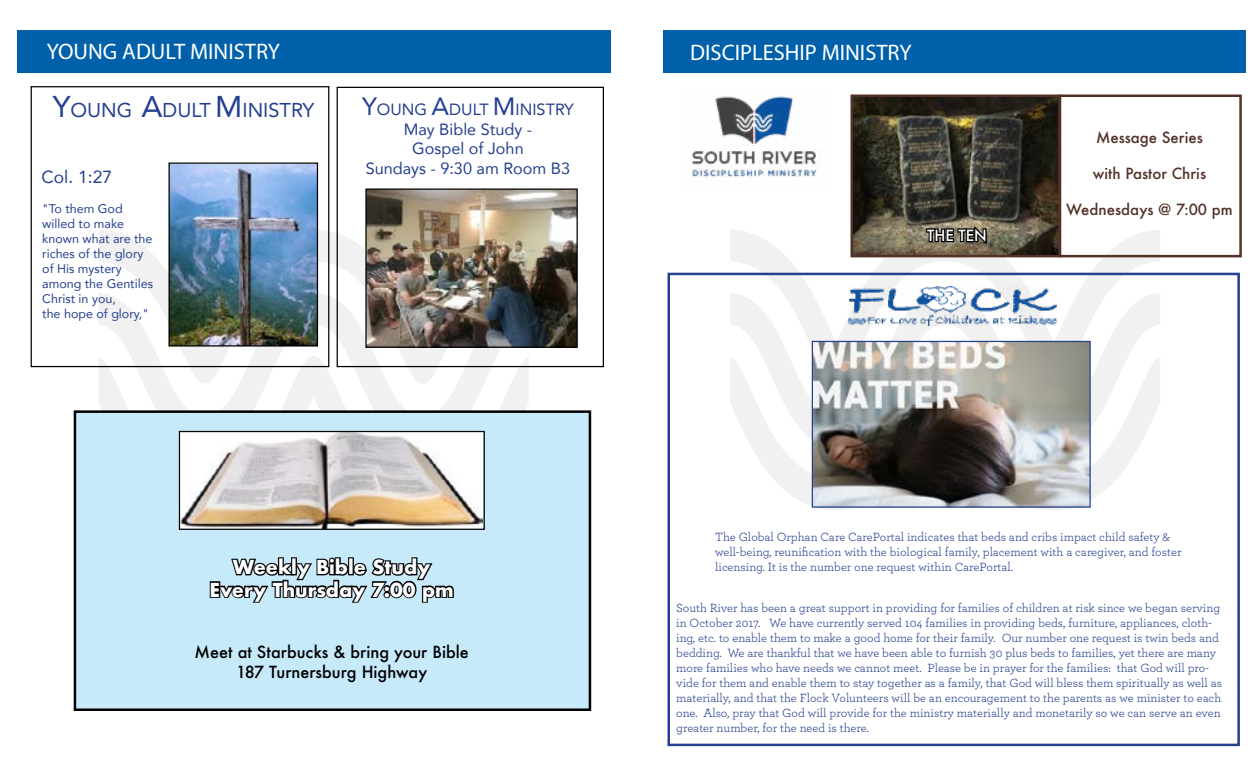
<style>
.page{position:relative;width:1260px;height:765px;background:#fff}
.page>*{position:absolute;margin:0;border:0;box-sizing:border-box;transform-origin:0 0}
.t1{font:22.5px "Myriad Pro";color:#fff}
.t2{font:20px "Avenir";color:#25408f}
.t3{font:700 18.75px/22.5px "Futura";color:#fff;text-align:center}
.t4{font:17.5px "Avenir";color:#25408f}
.t5{font:16.25px/19.5px "Avenir";color:#25408f;text-align:center}
.t6{font:500 16.25px/19.5px "Futura";color:#000;text-align:center}
.t7{font:500 15px "Futura";color:#533129}
.t8{font:500 15px "Futura";color:#fff}
.t9{font:12.5px/15px "Archer";color:#25408f}
.t10{font:12.5px/15px "Avenir";color:#25408f}
.s1{font-size:30px}
.s2{font-size:25px}
</style>
<div class="page">
<svg style="left:99px;top:229px;width:266px;height:64px;fill:#f1f1f2"></svg>
<svg style="left:99px;top:293px;width:430px;height:117px;fill:#f4f4f5"></svg>
<svg style="left:730px;top:229px;width:430px;height:64px"></svg>
<svg style="left:752px;top:447px;width:387px;height:63px"></svg>
<svg style="left:730px;top:293px;width:430px;height:154px;fill:#f2f2f3"></svg>
<div style="left:663px;top:31px;width:583px;height:42px;background:#0061aa"></div>
<div style="left:17px;top:31px;width:593px;height:42px;background:#0061aa"></div>
<div style="left:31px;top:86px;width:298px;height:281px;border:1px solid #000"></div>
<img style="left:171px;top:165px;width:145px;height:180px">
<div style="left:169px;top:162px;width:149px;height:185px;border:1px solid #000"></div>
<div style="left:337px;top:87px;width:267px;height:280px;border:1px solid #000"></div>
<img style="left:367px;top:190px;width:209px;height:156px">
<div style="left:365px;top:188px;width:213px;height:160px;border:1px solid #000"></div>
<img style="left:854px;top:97px;width:204px;height:157px">
<div style="left:851px;top:94px;width:210px;height:163px;border:2px solid #533129"></div>
<div style="left:1059px;top:94px;width:183px;height:163px;border:2px solid #533129"></div>
<img style="left:692px;top:96px;width:130px;height:81px">
<svg style="left:925px;top:223px;width:63px;height:25px;background:#565041"></svg>
<div style="left:668px;top:273px;width:572px;height:473px;border:2px solid #25408f"></div>
<img style="left:848px;top:287px;width:208px;height:39px">
<div style="left:75px;top:412px;width:515px;height:298px;background:#c7eafb"></div>
<div style="left:74px;top:410px;width:517px;height:301px;border:2px solid #000"></div>
<img style="left:181px;top:433px;width:301px;height:95px">
<div style="left:179px;top:431px;width:306px;height:99px;border:1px solid #000"></div>
<svg style="left:209px;top:557px;width:245px;height:46px"></svg>
<img style="left:814px;top:343px;width:275px;height:163px">
<div style="left:812px;top:341px;width:279px;height:167px;border:1px solid #25408f"></div>
<h1 class="t1" style="left:47px;top:38px;width:235px">YOUNG ADULT MINISTRY</h1>
<h2 class="t2" style="left:53px;top:94px;width:263px"><span class="s1">Y</span>OUNG <span class="s1">A</span>DULT <span class="s1">M</span>INISTRY</h2>
<h3 class="t4" style="left:42px;top:163px;width:72px">Col. 1:27</h3>
<p class="t10" style="left:42px;top:201px;width:112px">"To them God willed to make known what are the riches of the glory of His mystery among the Gentiles<br>Christ in you,<br>the hope of glory,"</p>
<h3 class="t5" style="left:362px;top:99px;width:213px"><span class="s2">Y</span>OUNG <span class="s2">A</span>DULT <span class="s2">M</span>INISTRY<br>May Bible Study -<br>Gospel of John<br>Sundays - 9:30 am Room B3</h3>
<h3 class="t3" style="left:210px;top:556px;width:246px">Weekly Bible Study<br>Every Thursday 7:00 pm</h3>
<h3 class="t6" style="left:194px;top:642px;width:276px">Meet at Starbucks &amp; bring your Bible<br>187 Turnersburg Highway</h3>
<h1 class="t1" style="left:690px;top:39px;width:223px">DISCIPLESHIP MINISTRY</h1>
<p class="t8" style="left:927px;top:225px;width:61px">THE TEN</p>
<p class="t7" style="left:1096px;top:127px;width:108px">Message Series</p>
<p class="t7" style="left:1093px;top:163px;width:115px">with Pastor Chris</p>
<p class="t7" style="left:1066px;top:199px;width:168px">Wednesdays @ 7:00 pm</p>
<p class="t9" style="left:715px;top:529px;width:468px">The Global Orphan Care CarePortal indicates that beds and cribs impact child safety &amp; well-being, reunification with the biological family, placement with a caregiver, and foster licensing. It is the number one request within CarePortal.</p>
<p class="t9" style="left:676px;top:599px;width:547px">South River has been a great support in providing for families of children at risk since we began serving in October 2017. We have currently served 104 families in providing beds, furniture, appliances, cloth&shy;ing, etc. to enable them to make a good home for their family. Our number one request is twin beds and bedding. We are thankful that we have been able to furnish 30 plus beds to families, yet there are many more families who have needs we cannot meet. Please be in prayer for the families: that God will pro&shy;vide for them and enable them to stay together as a family, that God will bless them spiritually as well as materially, and that the Flock Volunteers will be an encouragement to the parents as we minister to each one. Also, pray that God will provide for the ministry materially and monetarily so we can serve an even greater number, for the need is there.</p>
</div>
